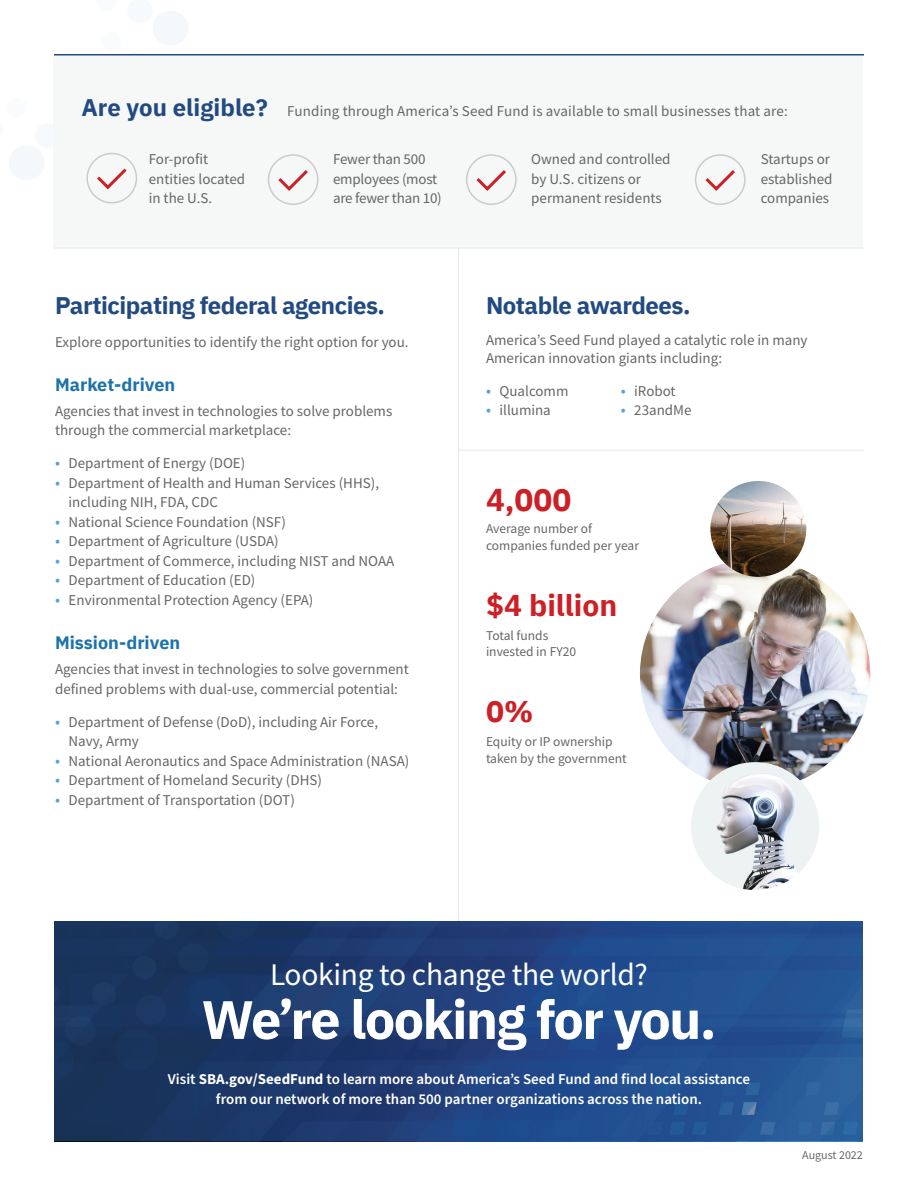
<style>
.page{position:relative;width:918px;height:1188px;background:#fff}
.page>*{position:absolute;margin:0;border:0;box-sizing:border-box;transform-origin:0 0}
.t1{font:700 54px "IBM Plex Sans";letter-spacing:-.03em;color:#fff}
.t2{font:31.5px "Source Sans Pro";letter-spacing:-.01em;color:#fff}
.t3{font:700 31.5px "IBM Plex Sans";color:#cd2026}
.t4{font:700 30px "IBM Plex Sans";color:#cd2026}
.t5{font:700 24px "IBM Plex Sans";letter-spacing:-.02em;color:#224a82}
.t6{font:700 24px "IBM Plex Sans";color:#224a82}
.t7{font:700 18px "IBM Plex Sans";color:#1c73ac}
.t8{font:15px/19.5px "Source Sans Pro";color:#666}
.t9{font:600 15px/19.5px "Source Sans Pro";color:#fff;text-align:center}
.t10{font:13.5px/16.5px "Source Sans Pro";color:#666}
.t11{font:12px "Source Sans Pro";color:#666}
.s1{font-size:16.5px;color:#59a2d3}
.s2{font-weight:700}
</style>
<div class="page">
<hr style="left:458px;top:247px;width:1px;height:700px;background:#e6e7e6">
<div style="left:54px;top:921px;width:809px;height:220px;background:linear-gradient(to right,#182d56,#27589f)"></div>
<div style="left:53px;top:54px;width:810px;height:194px;background:#f6f7f7"></div>
<img style="left:640px;top:559px;width:230px;height:231px;border-radius:115px">
<img style="left:691px;top:762px;width:128px;height:128px;border-radius:64px">
<img style="left:710px;top:481px;width:96px;height:96px;border-radius:48px">
<hr style="left:54px;top:54px;width:810px;height:1px;background:#1f4a82">
<hr style="left:54px;top:248px;width:810px;height:1px;background:#e6e7e6">
<svg style="left:97px;top:168px;width:30px;height:22px"></svg>
<div style="left:86px;top:153px;width:51px;height:50px;border:2px solid #cbcbcb;border-radius:50%"></div>
<svg style="left:278px;top:170px;width:30px;height:21px"></svg>
<div style="left:268px;top:154px;width:50px;height:51px;border:2px solid #cbcbcb;border-radius:50%"></div>
<svg style="left:476px;top:170px;width:30px;height:21px"></svg>
<div style="left:466px;top:154px;width:51px;height:51px;border:2px solid #cbcbcb;border-radius:50%"></div>
<svg style="left:705px;top:170px;width:30px;height:21px"></svg>
<div style="left:695px;top:154px;width:51px;height:51px;border:2px solid #cbcbcb;border-radius:50%"></div>
<hr style="left:458px;top:450px;width:406px;height:1px;background:#e6e7e6">
<h2 class="t6" style="left:81px;top:88px;width:188px">Are you eligible?</h2>
<p class="t8" style="left:287px;top:101px;width:502px">Funding through America’s Seed Fund is available to small businesses that are:</p>
<p class="t8" style="left:149px;top:149px;width:98px">For-profit entities located in the U.S.</p>
<p class="t8" style="left:333px;top:149px;width:110px">Fewer than 500 employees (most are fewer than 10)</p>
<p class="t8" style="left:531px;top:149px;width:141px">Owned and controlled by U.S. citizens or permanent residents</p>
<p class="t8" style="left:761px;top:149px;width:73px">Startups or established companies</p>
<h2 class="t5" style="left:55px;top:286px;width:331px">Participating federal agencies.</h2>
<p class="t8" style="left:55px;top:332px;width:355px">Explore opportunities to identify the right option for you.</p>
<h3 class="t7" style="left:55px;top:370px;width:122px">Market-driven</h3>
<p class="t8" style="left:55px;top:401px;width:339px">Agencies that invest in technologies to solve problems through the commercial marketplace:</p>
<p class="t8" style="left:55px;top:454px;width:192px"><span class="s1">•</span> Department of Energy (DOE)</p>
<p class="t8" style="left:69px;top:473px;width:312px;text-indent:-14px"><span class="s1">•</span> Department of Health and Human Services (HHS), including NIH, FDA, CDC</p>
<p class="t8" style="left:55px;top:512px;width:232px"><span class="s1">•</span> National Science Foundation (NSF)</p>
<p class="t8" style="left:55px;top:532px;width:225px"><span class="s1">•</span> Department of Agriculture (USDA)</p>
<p class="t8" style="left:55px;top:551px;width:341px"><span class="s1">•</span> Department of Commerce, including NIST and NOAA</p>
<p class="t8" style="left:55px;top:571px;width:202px"><span class="s1">•</span> Department of Education (ED)</p>
<p class="t8" style="left:55px;top:590px;width:260px"><span class="s1">•</span> Environmental Protection Agency (EPA)</p>
<h3 class="t7" style="left:55px;top:629px;width:127px">Mission-driven</h3>
<p class="t8" style="left:55px;top:659px;width:355px">Agencies that invest in technologies to solve government defined problems with dual-use, commercial potential:</p>
<p class="t8" style="left:69px;top:712px;width:311px;text-indent:-14px"><span class="s1">•</span> Department of Defense (DoD), including Air Force,<br>Navy, Army</p>
<p class="t8" style="left:55px;top:751px;width:356px"><span class="s1">•</span> National Aeronautics and Space Administration (NASA)</p>
<p class="t8" style="left:55px;top:770px;width:268px"><span class="s1">•</span> Department of Homeland Security (DHS)</p>
<p class="t8" style="left:55px;top:790px;width:241px"><span class="s1">•</span> Department of Transportation (DOT)</p>
<h3 class="t5" style="left:486px;top:286px;width:206px">Notable awardees.</h3>
<p class="t8" style="left:486px;top:331px;width:323px;line-height:18px">America’s Seed Fund played a catalytic role in many<br>American innovation giants including:</p>
<p class="t8" style="left:486px;top:381px;width:84px"><span class="s1">•</span> Qualcomm</p>
<p class="t8" style="left:486px;top:401px;width:66px"><span class="s1">•</span> illumina</p>
<p class="t8" style="left:621px;top:381px;width:56px"><span class="s1">•</span> iRobot</p>
<p class="t8" style="left:621px;top:401px;width:72px"><span class="s1">•</span> 23andMe</p>
<p class="t3" style="left:486px;top:474px;width:87px">4,000</p>
<p class="t10" style="left:486px;top:520px;width:155px">Average number of companies funded per year</p>
<p class="t4" style="left:486px;top:581px;width:133px">$4 billion</p>
<p class="t10" style="left:486px;top:627px;width:92px">Total funds invested in FY20</p>
<p class="t4" style="left:486px;top:688px;width:49px">0%</p>
<p class="t10" style="left:486px;top:733px;width:142px">Equity or IP ownership taken by the government</p>
<p class="t2" style="left:270px;top:954px;width:379px">Looking to change the world?</p>
<p class="t1" style="left:202px;top:977px;width:516px">We’re looking for you.</p>
<p class="t9" style="left:168px;top:1070px;width:584px">Visit <span class="s2">SBA.gov/SeedFund</span> to learn more about America’s Seed Fund and find local assistance from our network of more than 500 partner organizations across the nation.</p>
<p class="t11" style="left:802px;top:1148px;width:62px">August 2022</p>
</div>
